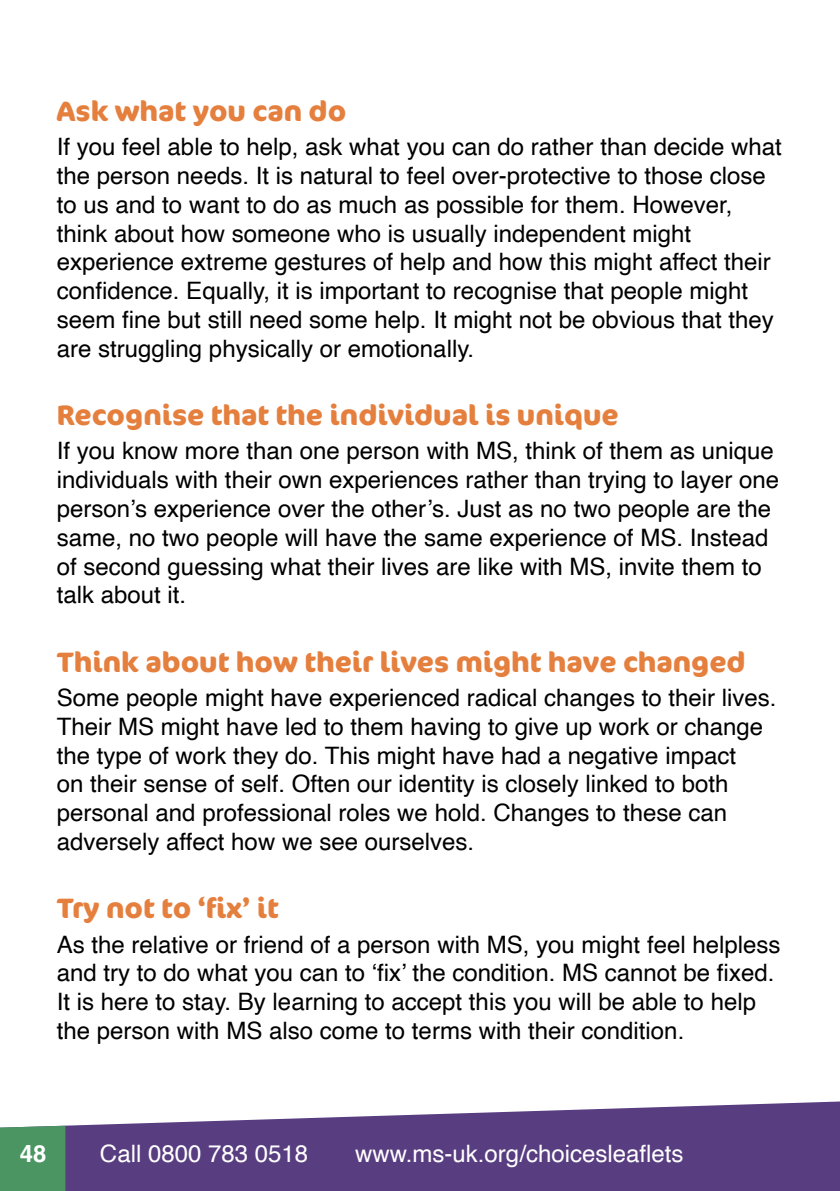
<style>
.page{position:relative;width:840px;height:1191px;background:#fff}
.page>*{position:absolute;margin:0;border:0;box-sizing:border-box;transform-origin:0 0}
.t1{font:700 28px "Cocon Pro";color:#e57f3e}
.t2{font:24px/28.8px "Helvetica";color:#000}
.t3{font:24px "Helvetica";color:#fff}
.t4{font:700 24px "Helvetica";color:#fff}
</style>
<div class="page">
<svg style="left:65px;top:1101px;width:774px;height:90px;background:#6f5892"></svg>
<div style="left:0;top:1125px;width:65px;height:66px;background:#4a9562"></div>
<p class="t1" style="left:57px;top:92px;width:291px">Ask what you can do</p>
<p class="t2" style="left:57px;top:133px;width:726px">If you feel able to help, ask what you can do rather than decide what the person needs. It is natural to feel over-protective to those close to us and to want to do as much as possible for them. However, think about how someone who is usually independent might experience extreme gestures of help and how this might affect their confidence. Equally, it is important to recognise that people might seem fine but still need some help. It might not be obvious that they are struggling physically or emotionally.</p>
<p class="t1" style="left:57px;top:396px;width:563px">Recognise that the individual is unique</p>
<p class="t2" style="left:57px;top:437px;width:723px">If you know more than one person with MS, think of them as unique individuals with their own experiences rather than trying to layer one person’s experience over the other’s. Just as no two people are the same, no two people will have the same experience of MS. Instead of second guessing what their lives are like with MS, invite them to talk about it.</p>
<p class="t1" style="left:57px;top:642px;width:690px">Think about how their lives might have changed</p>
<p class="t2" style="left:57px;top:684px;width:720px">Some people might have experienced radical changes to their lives.<br>Their MS might have led to them having to give up work or change the type of work they do. This might have had a negative impact<br>on their sense of self. Often our identity is closely linked to both personal and professional roles we hold. Changes to these can adversely affect how we see ourselves.</p>
<p class="t1" style="left:57px;top:889px;width:223px">Try not to ‘fix’ it</p>
<p class="t2" style="left:57px;top:930px;width:724px">As the relative or friend of a person with MS, you might feel helpless and try to do what you can to ‘fix’ the condition. MS cannot be fixed.<br>It is here to stay. By learning to accept this you will be able to help the person with MS also come to terms with their condition.</p>
<p class="t4" style="left:20px;top:1138px;width:28px">48</p>
<p class="t3" style="left:100px;top:1134px;width:210px">Call 0800 783 0518</p>
<p class="t3" style="left:355px;top:1134px;width:330px">www.ms-uk.org/choicesleaflets</p>
</div>
